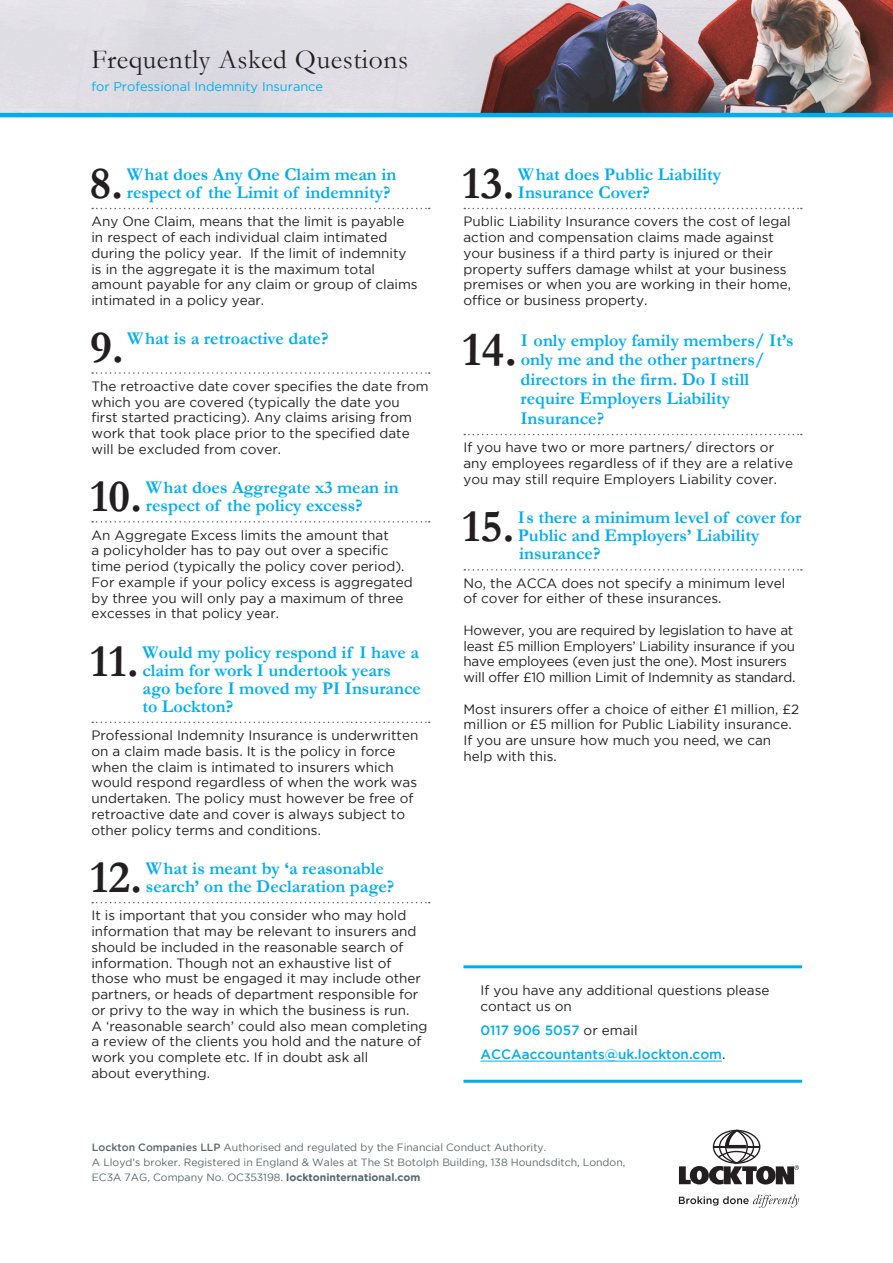
<style>
.page{position:relative;width:893px;height:1263px;background:#fff}
.page>*{position:absolute;margin:0;border:0;box-sizing:border-box;transform-origin:0 0}
.Subhead{font:700 48.6px "Garamond";color:#231f20}
.Subhead-2{font:700 46.35px "Garamond";color:#231f20}
.t1{font:27.45px "Garamond";letter-spacing:.02em;color:#231f20}
.Subhead-3{font:700 18px/18px "Garamond";color:#00aeef}
.Body_copy_with_div_l{font:13.5px/15.8px "Gotham";color:#231f20}
.Body_copy_with_div_l-2{font:13.5px/15.8px "Gotham";letter-spacing:-.02em;color:#231f20}
.Body_copy_with_div_l-3{font:500 13.5px "Gotham";color:#00aeef}
.t2{font:12.75px "Gotham";color:#00aeef}
.t3{font:10.5px/15px "Gotham";color:#59666c}
.s1{font-weight:400;color:#231f20}
.s2{font-weight:500}
.s3{font-weight:700}
</style>
<div class="page">
<svg style="left:679px;top:1130px;width:120px;height:54px"></svg>
<svg style="left:679px;top:1194px;width:120px;height:14px"></svg>
<svg style="left:92px;top:208px;width:338px;height:1px"></svg>
<svg style="left:92px;top:372px;width:338px;height:2px"></svg>
<svg style="left:92px;top:521px;width:338px;height:2px"></svg>
<svg style="left:92px;top:722px;width:338px;height:1px"></svg>
<svg style="left:92px;top:902px;width:338px;height:1px"></svg>
<svg style="left:464px;top:208px;width:338px;height:1px"></svg>
<svg style="left:464px;top:434px;width:338px;height:1px"></svg>
<svg style="left:464px;top:569px;width:338px;height:2px"></svg>
<img style="left:0;top:0;width:893px;height:117px">
<hr style="left:480px;top:1061px;width:242px;height:1px;background:#00aeef">
<hr style="left:463px;top:965px;width:339px;height:3px;background:#00aeef">
<hr style="left:463px;top:1080px;width:339px;height:3px;background:#00aeef">
<p class="t1" style="left:91px;top:43px;width:318px">Frequently Asked Questions</p>
<p class="t2" style="left:91px;top:79px;width:233px">for Professional Indemnity Insurance</p>
<p class="Subhead-2" style="left:89px;top:155px;width:35px">8.</p>
<p class="Subhead-3" style="left:127px;top:165px;width:271px">What does Any One Claim mean in respect of the Limit of indemnity?</p>
<p class="Body_copy_with_div_l" style="left:91px;top:213px;width:328px">Any One Claim, means that the limit is payable in respect of each individual claim intimated during the policy year. If the limit of indemnity is in the aggregate it is the maximum total amount payable for any claim or group of claims intimated in a policy year.</p>
<p class="Subhead-2" style="left:90px;top:320px;width:35px">9.</p>
<p class="Subhead-3" style="left:127px;top:329px;width:203px">What is a retroactive date?</p>
<p class="Body_copy_with_div_l" style="left:91px;top:378px;width:339px">The retroactive date cover specifies the date from which you are covered (typically the date you first started practicing). Any claims arising from work that took place prior to the specified date will be excluded from cover.</p>
<p class="Subhead-2" style="left:90px;top:469px;width:54px">10.</p>
<p class="Subhead-3" style="left:146px;top:478px;width:254px">What does Aggregate x3 mean in respect of the policy excess?</p>
<p class="Body_copy_with_div_l" style="left:91px;top:527px;width:323px">An Aggregate Excess limits the amount that<br>a policyholder has to pay out over a specific time period (typically the policy cover period).<br>For example if your policy excess is aggregated by three you will only pay a maximum of three excesses in that policy year.</p>
<p class="Subhead-2" style="left:90px;top:633px;width:50px">11.</p>
<p class="Subhead-3" style="left:142px;top:643px;width:280px">Would my policy respond if I have a claim for work I undertook years ago before I moved my PI Insurance to Lockton?</p>
<p class="Body_copy_with_div_l" style="left:91px;top:727px;width:328px">Professional Indemnity Insurance is underwritten on a claim made basis. It is the policy in force when the claim is intimated to insurers which would respond regardless of when the work was undertaken. The policy must however be free of retroactive date and cover is always subject to other policy terms and conditions.</p>
<p class="Subhead-2" style="left:90px;top:849px;width:54px">12.</p>
<p class="Subhead-3" style="left:146px;top:859px;width:250px">What is meant by ‘a reasonable search’ on the Declaration page?</p>
<p class="Body_copy_with_div_l" style="left:91px;top:907px;width:338px">It is important that you consider who may hold information that may be relevant to insurers and should be included in the reasonable search of information. Though not an exhaustive list of those who must be engaged it may include other partners, or heads of department responsible for or privy to the way in which the business is run.<br>A ‘reasonable search’ could also mean completing a review of the clients you hold and the nature of work you complete etc. If in doubt ask all<br>about everything.</p>
<p class="Subhead-2" style="left:462px;top:155px;width:54px">13.</p>
<p class="Subhead-3" style="left:518px;top:165px;width:205px">What does Public Liability<br>Insurance Cover?</p>
<p class="Body_copy_with_div_l" style="left:463px;top:213px;width:329px">Public Liability Insurance covers the cost of legal action and compensation claims made against your business if a third party is injured or their property suffers damage whilst at your business premises or when you are working in their home, office or business property.</p>
<p class="Subhead" style="left:462px;top:321px;width:56px">14.</p>
<p class="Subhead-3" style="left:520px;top:330px;width:275px;line-height:19.5px">I only employ family members/ It’s only me and the other partners/ directors in the firm. Do I still require Employers Liability<br>Insurance?</p>
<p class="Body_copy_with_div_l" style="left:463px;top:439px;width:331px">If you have two or more partners/ directors or any employees regardless of if they are a relative you may still require Employers Liability cover.</p>
<p class="Subhead-2" style="left:462px;top:499px;width:54px">15.</p>
<p class="Subhead-3" style="left:518px;top:508px;width:285px">Is there a minimum level of cover for<br>Public and Employers’ Liability insurance?</p>
<p class="Body_copy_with_div_l" style="left:463px;top:575px;width:323px">No, the ACCA does not specify a minimum level of cover for either of these insurances.</p>
<p class="Body_copy_with_div_l-2" style="left:463px;top:622px;width:333px">However, you are required by legislation to have at least £5 million Employers’ Liability insurance if you have employees (even just the one). Most insurers will offer £10 million Limit of Indemnity as standard.</p>
<p class="Body_copy_with_div_l" style="left:463px;top:701px;width:337px">Most insurers offer a choice of either £1 million, £2 million or £5 million for Public Liability insurance.<br>If you are unsure how much you need, we can help with this.</p>
<p class="Body_copy_with_div_l" style="left:480px;top:982px;width:290px">If you have any additional questions please contact us on</p>
<p class="Body_copy_with_div_l-3" style="left:480px;top:1023px;width:159px">0117 906 5057 <span class="s1">or email</span></p>
<p class="Body_copy_with_div_l-3" style="left:480px;top:1047px;width:246px">ACCAaccountants@uk.lockton.com<span class="s1">.</span></p>
<p class="t3" style="left:92px;top:1140px;width:535px"><span class="s2">Lockton Companies LLP</span> Authorised and regulated by the Financial Conduct Authority.<br>A Lloyd’s broker. Registered in England &amp; Wales at The St Botolph Building, 138 Houndsditch, London,<br>EC3A 7AG, Company No. OC353198. <span class="s3">locktoninternational.com</span></p>
</div>
